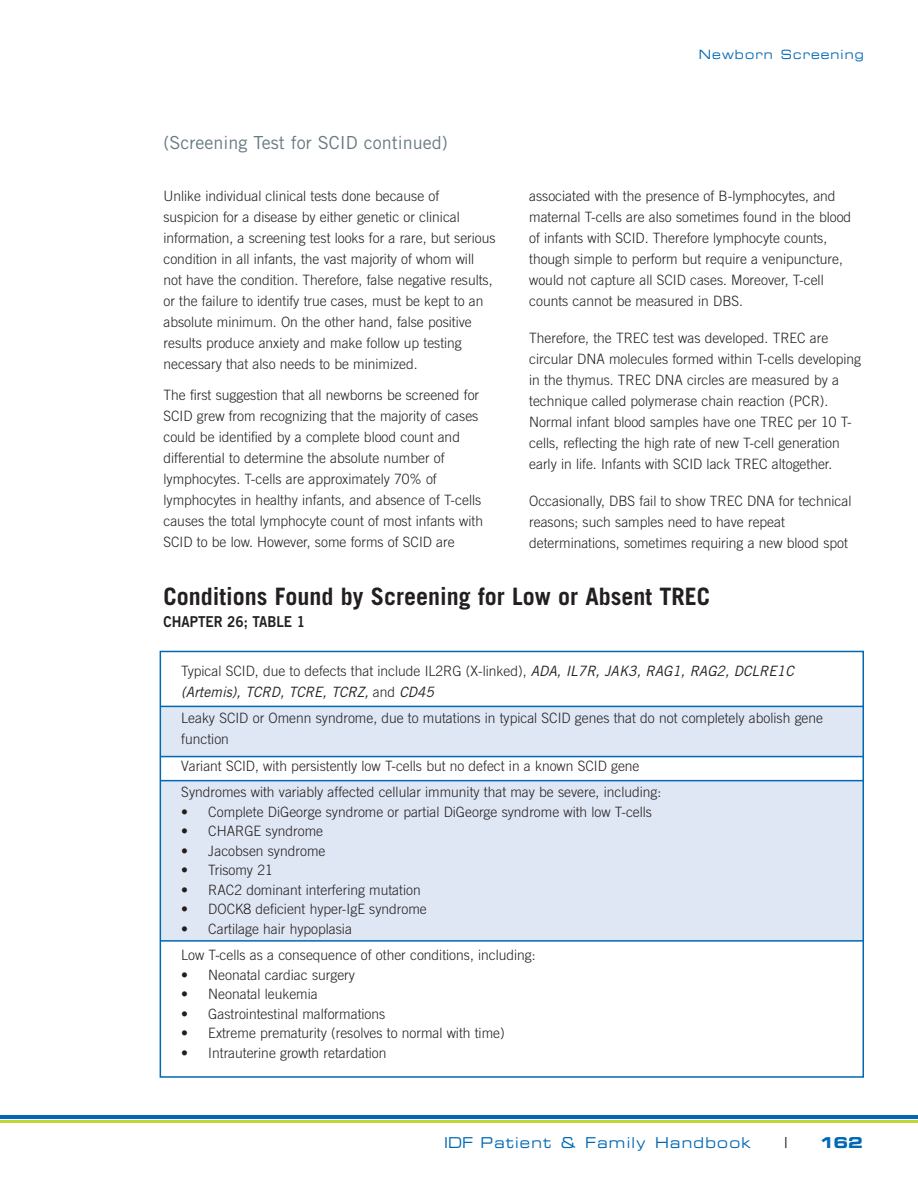
<style>
.page{position:relative;width:918px;height:1188px;background:#fff}
.page>*{position:absolute;margin:0;border:0;box-sizing:border-box;transform-origin:0 0}
.t1{font:700 24px "Trade Gothic LT";color:#231f20}
.t2{font:18px "Trade Gothic";color:#657b80}
.t3{font:15px "Eurostile Extended Two";letter-spacing:.095em;color:#0168b3;scale:.89 1}
.t4{font:15px "Trade Gothic Bold Two";color:#231f20;scale:.9 1}
.t5{font:15px "Eurostile Bold Extended Two";color:#0168b3}
.t6{font:15px "Eurostile Extended Two";color:#231f20;scale:.89 1}
.t7{font:300 14.25px/21px "Trade Gothic LT";color:#231f20}
.t8{font:italic 14.25px "Trade Gothic";color:#231f20}
.t9{font:12.75px "Eurostile Extended Two";letter-spacing:.095em;color:#0168b3;scale:.89 1}
.s1{font-family:"Trade Gothic";font-weight:400;font-style:italic}
.s2{font-family:"Trade Gothic LT";font-weight:300;font-style:normal}
</style>
<div class="page">
<hr style="left:0;top:1116px;width:918px;height:3px;background:#0168b3">
<div style="left:160px;top:706px;width:704px;height:51px;background:#e0e7f4"></div>
<div style="left:161px;top:781px;width:702px;height:160px;background:#e0e7f4"></div>
<hr style="left:0;top:1121px;width:918px;height:2px;background:#c1d72f">
<hr style="left:160px;top:706px;width:703px;height:1px;background:#0168b3">
<hr style="left:160px;top:756px;width:703px;height:1px;background:#0168b3">
<hr style="left:161px;top:780px;width:702px;height:1px;background:#0168b3">
<hr style="left:161px;top:940px;width:702px;height:2px;background:#0168b3">
<div style="left:160px;top:651px;width:704px;height:427px;border:2px solid #0168b3"></div>
<p class="t2" style="left:164px;top:136px;width:286px">(Screening Test for SCID continued)</p>
<p class="t9" style="left:699px;top:50px;width:187px">Newborn Screening</p>
<p class="t7" style="left:163px;top:186px;width:334px">Unlike individual clinical tests done because of suspicion for a disease by either genetic or clinical information, a screening test looks for a rare, but serious condition in all infants, the vast majority of whom will not have the condition. Therefore, false negative results, or the failure to identify true cases, must be kept to an absolute minimum. On the other hand, false positive results produce anxiety and make follow up testing necessary that also needs to be minimized.</p>
<p class="t7" style="left:163px;top:385px;width:321px">The first suggestion that all newborns be screened for SCID grew from recognizing that the majority of cases could be identified by a complete blood count and differential to determine the absolute number of lymphocytes. T-cells are approximately 70% of lymphocytes in healthy infants, and absence of T-cells causes the total lymphocyte count of most infants with SCID to be low. However, some forms of SCID are</p>
<p class="t7" style="left:529px;top:187px;width:324px">associated with the presence of B-lymphocytes, and maternal T-cells are also sometimes found in the blood of infants with SCID. Therefore lymphocyte counts, though simple to perform but require a venipuncture, would not capture all SCID cases. Moreover, T-cell counts cannot be measured in DBS.</p>
<p class="t7" style="left:529px;top:329px;width:334px">Therefore, the TREC test was developed. TREC are circular DNA molecules formed within T-cells developing in the thymus. TREC DNA circles are measured by a technique called polymerase chain reaction (PCR).<br>Normal infant blood samples have one TREC per 10 T&shy;cells, reflecting the high rate of new T-cell generation early in life. Infants with SCID lack TREC altogether.</p>
<p class="t7" style="left:529px;top:492px;width:324px">Occasionally, DBS fail to show TREC DNA for technical reasons; such samples need to have repeat determinations, sometimes requiring a new blood spot</p>
<h1 class="t1" style="left:164px;top:587px;width:548px">Conditions Found by Screening for Low or Absent TREC</h1>
<p class="t4" style="left:164px;top:616px;width:159px">CHAPTER 26; TABLE 1</p>
<p class="t7" style="left:181px;top:662px;width:614px">Typical SCID, due to defects that include IL2RG (X-linked), <span class="s1">ADA, IL7R, JAK3, RAG1, RAG2, DCLRE1C</span></p>
<p class="t8" style="left:181px;top:687px;width:254px">(Artemis), TCRD, TCRE, TCRZ, <span class="s2">and</span> CD45</p>
<p class="t7" style="left:181px;top:709px;width:643px">Leaky SCID or Omenn syndrome, due to mutations in typical SCID genes that do not completely abolish gene function</p>
<p class="t7" style="left:181px;top:754px;width:482px;line-height:26.4px">Variant SCID, with persistently low T-cells but no defect in a known SCID gene<br>Syndromes with variably affected cellular immunity that may be severe, including:</p>
<p class="t7" style="left:181px;top:802px;width:472px">• Complete DiGeorge syndrome or partial DiGeorge syndrome with low T-cells</p>
<p class="t7" style="left:181px;top:822px;width:143px">• CHARGE syndrome</p>
<p class="t7" style="left:181px;top:841px;width:146px">• Jacobsen syndrome</p>
<p class="t7" style="left:181px;top:861px;width:93px">• Trisomy 21</p>
<p class="t7" style="left:181px;top:880px;width:241px">• RAC2 dominant interfering mutation</p>
<p class="t7" style="left:181px;top:900px;width:247px">• DOCK8 deficient hyper-IgE syndrome</p>
<p class="t7" style="left:181px;top:917px;width:356px;line-height:26.4px">• Cartilage hair hypoplasia<br>Low T-cells as a consequence of other conditions, including:</p>
<p class="t7" style="left:181px;top:965px;width:175px">• Neonatal cardiac surgery</p>
<p class="t7" style="left:181px;top:985px;width:138px">• Neonatal leukemia</p>
<p class="t7" style="left:181px;top:1004px;width:205px">• Gastrointestinal malformations</p>
<p class="t7" style="left:181px;top:1024px;width:325px">• Extreme prematurity (resolves to normal with time)</p>
<p class="t7" style="left:181px;top:1043px;width:207px">• Intrauterine growth retardation</p>
<p class="t3" style="left:444px;top:1137px;width:347px">IDF Patient &amp; Family Handbook</p>
<p class="t6" style="left:784px;top:1137px;width:5px">|</p>
<p class="t5" style="left:819px;top:1137px;width:45px">162</p>
</div>
